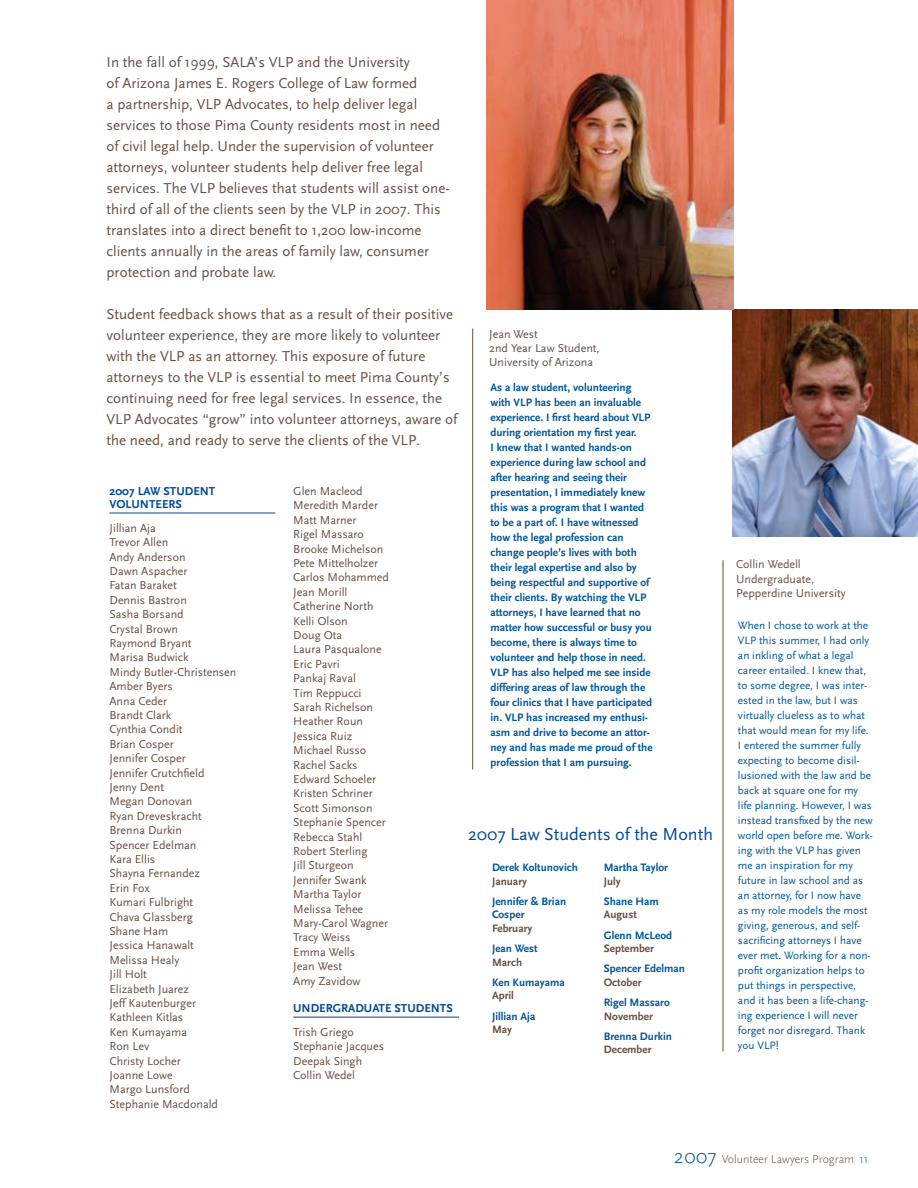
<style>
.page{position:relative;width:918px;height:1188px;background:#fff}
.page>*{position:absolute;margin:0;border:0;box-sizing:border-box;transform-origin:0 0}
.t1{font:18px "Scala Sans";color:#004896}
.t2{font:15px/21px "Scala Sans";color:#684f40}
.t3{font:12px/14.4px "Scala Sans";color:#684f40}
.t4{font:700 12px/13.5px "Scala Sans";color:#004896}
.t5{font:300 12px "Scala Sans";color:#684f40}
.t6{font:700 11.25px/15px "Scala Sans";color:#005596}
.t7{font:11.25px/15px "Scala Sans";color:#005596}
.t8{font:700 11.25px "Scala Sans";color:#684f40}
.s1{font-size:21px;color:#005596}
.s2{color:#005596}
</style>
<div class="page">
<hr style="left:110px;top:513px;width:165px;height:1px;background:#004896">
<hr style="left:293px;top:1017px;width:166px;height:1px;background:#004896">
<img style="left:732px;top:309px;width:186px;height:227px">
<img style="left:486px;top:0;width:248px;height:309px">
<hr style="left:723px;top:560px;width:1px;height:492px;background:#684f40">
<hr style="left:472px;top:328px;width:1px;height:442px;background:#684f40">
<p class="t2" style="left:106px;top:52px;width:345px">In the fall of 1999, SALA’s VLP and the University<br>of Arizona James E. Rogers College of Law formed<br>a partnership, VLP Advocates, to help deliver legal services to those Pima County residents most in need of civil legal help. Under the supervision of volunteer attorneys, volunteer students help deliver free legal services. The VLP believes that students will assist one&shy;third of all of the clients seen by the VLP in 2007. This translates into a direct benefit to 1,200 low-income clients annually in the areas of family law, consumer protection and probate law.</p>
<p class="t2" style="left:106px;top:304px;width:353px">Student feedback shows that as a result of their positive volunteer experience, they are more likely to volunteer with the VLP as an attorney. This exposure of future attorneys to the VLP is essential to meet Pima County’s continuing need for free legal services. In essence, the VLP Advocates “grow” into volunteer attorneys, aware of the need, and ready to serve the clients of the VLP.</p>
<p class="t4" style="left:110px;top:484px;width:107px">2007 LAW STUDENT<br>VOLUNTEERS</p>
<p class="t3" style="left:110px;top:521px;width:128px">Jillian Aja<br>Trevor Allen<br>Andy Anderson<br>Dawn Aspacher<br>Fatan Baraket<br>Dennis Bastron<br>Sasha Borsand<br>Crystal Brown<br>Raymond Bryant<br>Marisa Budwick<br>Mindy Butler-Christensen<br>Amber Byers<br>Anna Ceder<br>Brandt Clark<br>Cynthia Condit<br>Brian Cosper<br>Jennifer Cosper<br>Jennifer Crutchfield<br>Jenny Dent<br>Megan Donovan<br>Ryan Dreveskracht<br>Brenna Durkin<br>Spencer Edelman<br>Kara Ellis<br>Shayna Fernandez<br>Erin Fox<br>Kumari Fulbright<br>Chava Glassberg<br>Shane Ham<br>Jessica Hanawalt<br>Melissa Healy<br>Jill Holt<br>Elizabeth Juarez<br>Jeff Kautenburger<br>Kathleen Kitlas<br>Ken Kumayama<br>Ron Lev<br>Christy Locher<br>Joanne Lowe<br>Margo Lunsford<br>Stephanie Macdonald</p>
<p class="t3" style="left:293px;top:484px;width:97px">Glen Macleod<br>Meredith Marder<br>Matt Marner<br>Rigel Massaro<br>Brooke Michelson<br>Pete Mittelholzer<br>Carlos Mohammed<br>Jean Morill<br>Catherine North<br>Kelli Olson<br>Doug Ota<br>Laura Pasqualone<br>Eric Pavri<br>Pankaj Raval<br>Tim Reppucci<br>Sarah Richelson<br>Heather Roun<br>Jessica Ruiz<br>Michael Russo<br>Rachel Sacks<br>Edward Schoeler<br>Kristen Schriner<br>Scott Simonson<br>Stephanie Spencer<br>Rebecca Stahl<br>Robert Sterling<br>Jill Sturgeon<br>Jennifer Swank<br>Martha Taylor<br>Melissa Tehee<br>Mary-Carol Wagner<br>Tracy Weiss<br>Emma Wells<br>Jean West<br>Amy Zavidow</p>
<p class="t4" style="left:293px;top:1002px;width:161px">UNDERGRADUATE STUDENTS</p>
<p class="t3" style="left:293px;top:1025px;width:92px">Trish Griego<br>Stephanie Jacques<br>Deepak Singh<br>Collin Wedel</p>
<p class="t3" style="left:489px;top:327px;width:112px">Jean West<br>2nd Year Law Student,<br>University of Arizona</p>
<p class="t6" style="left:490px;top:380px;width:164px">As a law student, volunteering with VLP has been an invaluable experience. I first heard about VLP during orientation my first year.<br>I knew that I wanted hands-on experience during law school and after hearing and seeing their presentation, I immediately knew this was a program that I wanted to be a part of. I have witnessed how the legal profession can change people’s lives with both their legal expertise and also by being respectful and supportive of their clients. By watching the VLP attorneys, I have learned that no matter how successful or busy you become, there is always time to volunteer and help those in need.<br>VLP has also helped me see inside differing areas of law through the four clinics that I have participated in. VLP has increased my enthusi&shy;asm and drive to become an attor&shy;ney and has made me proud of the profession that I am pursuing.</p>
<h1 class="t1" style="left:468px;top:825px;width:246px">2007 Law Students of the Month</h1>
<p class="t6" style="left:492px;top:860px;width:87px">Derek Koltunovich</p>
<p class="t8" style="left:492px;top:875px;width:37px">January</p>
<p class="t6" style="left:492px;top:895px;width:76px;line-height:13.5px">Jennifer &amp; Brian<br>Cosper</p>
<p class="t8" style="left:492px;top:922px;width:42px">February</p>
<p class="t6" style="left:492px;top:941px;width:47px">Jean West</p>
<p class="t8" style="left:492px;top:956px;width:32px">March</p>
<p class="t6" style="left:492px;top:975px;width:74px">Ken Kumayama</p>
<p class="t8" style="left:492px;top:990px;width:24px">April</p>
<p class="t6" style="left:492px;top:1009px;width:45px">Jillian Aja</p>
<p class="t8" style="left:492px;top:1023px;width:22px">May</p>
<p class="t6" style="left:604px;top:860px;width:66px">Martha Taylor</p>
<p class="t8" style="left:604px;top:875px;width:19px">July</p>
<p class="t6" style="left:604px;top:894px;width:57px">Shane Ham</p>
<p class="t8" style="left:604px;top:909px;width:35px">August</p>
<p class="t6" style="left:604px;top:928px;width:70px">Glenn McLeod</p>
<p class="t8" style="left:604px;top:942px;width:52px">September</p>
<p class="t6" style="left:604px;top:962px;width:83px">Spencer Edelman</p>
<p class="t8" style="left:604px;top:976px;width:39px">October</p>
<p class="t6" style="left:604px;top:995px;width:68px">Rigel Massaro</p>
<p class="t8" style="left:604px;top:1010px;width:51px">November</p>
<p class="t6" style="left:604px;top:1029px;width:70px">Brenna Durkin</p>
<p class="t8" style="left:604px;top:1044px;width:49px">December</p>
<p class="t3" style="left:736px;top:557px;width:111px">Collin Wedell<br>Undergraduate,<br>Pepperdine University</p>
<p class="t7" style="left:738px;top:618px;width:136px">When I chose to work at the<br>VLP this summer, I had only an inkling of what a legal career entailed. I knew that, to some degree, I was inter&shy;ested in the law, but I was virtually clueless as to what that would mean for my life.<br>I entered the summer fully expecting to become disil&shy;lusioned with the law and be back at square one for my life planning. However, I was instead transfixed by the new world open before me. Work&shy;ing with the VLP has given me an inspiration for my future in law school and as an attorney, for I now have as my role models the most giving, generous, and self&shy;sacrificing attorneys I have ever met. Working for a non&shy;profit organization helps to put things in perspective, and it has been a life-chang&shy;ing experience I will never forget nor disregard. Thank you VLP!</p>
<p class="t5" style="left:674px;top:1153px;width:196px"><span class="s1">2007</span> Volunteer Lawyers Program <span class="s2">11</span></p>
</div>
